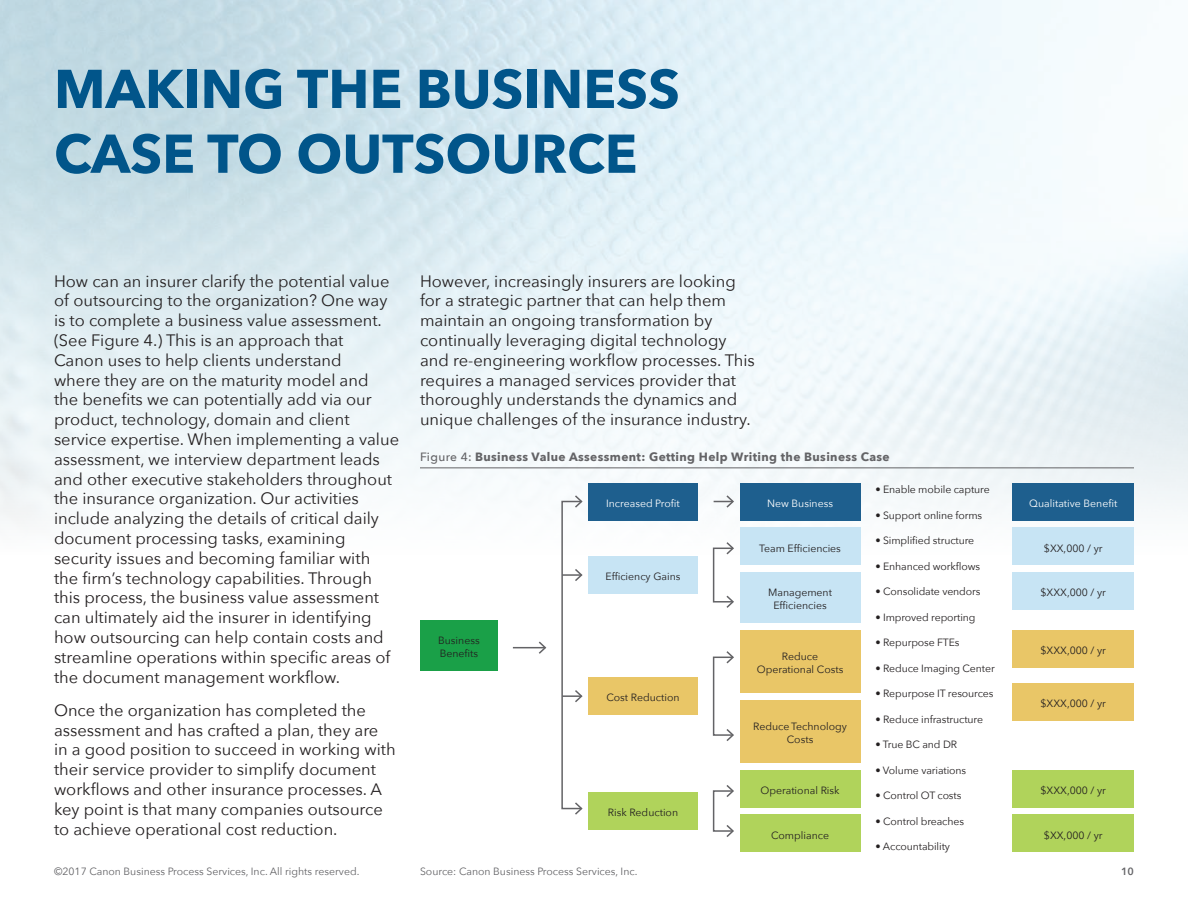
<style>
.page{position:relative;width:1188px;height:918px;background:#fff}
.page>*{position:absolute;margin:0;border:0;box-sizing:border-box;transform-origin:0 0}
.t1{font:700 54px/64.8px "Avenir Next";color:#01558a}
.t2{font:16.5px/19.8px "Avenir Next";color:#231f20}
.t3{font:700 12px "Avenir Next";letter-spacing:.03em;color:#636366}
.t4{font:10.5px/12.6px "Avenir Next";letter-spacing:-.01em;color:#231f20;text-align:center}
.t5{font:10.5px "Avenir Next";color:#636366}
.t6{font:10.5px "Avenir Next";color:#fff}
.t7{font:600 10.5px "Avenir Next";color:#636366}
.s1{font-weight:500}
</style>
<div class="page">
<img style="left:0;top:0;width:1188px;height:852px">
<div style="left:420px;top:620px;width:78px;height:50px;background:#1aa048"></div>
<div style="left:1013px;top:483px;width:121px;height:37px;background:#1e5f8e"></div>
<div style="left:1013px;top:630px;width:121px;height:37px;background:#e9c667"></div>
<div style="left:1013px;top:683px;width:121px;height:38px;background:#e9c667"></div>
<div style="left:1013px;top:528px;width:121px;height:37px;background:#c7e4f4"></div>
<div style="left:1013px;top:572px;width:121px;height:38px;background:#c7e4f4"></div>
<div style="left:1013px;top:770px;width:121px;height:37px;background:#b0d35b"></div>
<div style="left:1013px;top:815px;width:121px;height:37px;background:#b0d35b"></div>
<hr style="left:420px;top:467px;width:714px;height:1px;background:#636366">
<div style="left:588px;top:483px;width:110px;height:37px;background:#1e5f8e"></div>
<div style="left:588px;top:677px;width:110px;height:38px;background:#e9c667"></div>
<div style="left:588px;top:556px;width:110px;height:38px;background:#c7e4f4"></div>
<div style="left:588px;top:792px;width:110px;height:38px;background:#b0d35b"></div>
<div style="left:561px;top:501px;width:21px;height:308px;border:2px solid #636366"></div>
<svg style="left:573px;top:494px;width:11px;height:15px"></svg>
<svg style="left:573px;top:801px;width:11px;height:15px"></svg>
<svg style="left:562px;top:688px;width:22px;height:16px"></svg>
<svg style="left:562px;top:567px;width:22px;height:16px"></svg>
<hr style="left:513px;top:647px;width:32px;height:1px;background:#636366">
<svg style="left:537px;top:640px;width:10px;height:15px"></svg>
<div style="left:740px;top:483px;width:120px;height:37px;background:#1e5f8e"></div>
<div style="left:740px;top:630px;width:120px;height:63px;background:#e9c667"></div>
<div style="left:740px;top:700px;width:120px;height:63px;background:#e9c667"></div>
<div style="left:740px;top:770px;width:120px;height:37px;background:#b0d35b"></div>
<div style="left:740px;top:815px;width:120px;height:37px;background:#b0d35b"></div>
<div style="left:740px;top:528px;width:120px;height:37px;background:#c7e4f4"></div>
<div style="left:740px;top:572px;width:120px;height:50px;background:#c7e4f4"></div>
<svg style="left:714px;top:494px;width:21px;height:15px"></svg>
<div style="left:713px;top:548px;width:21px;height:55px;border:2px solid #636366"></div>
<svg style="left:725px;top:541px;width:10px;height:15px"></svg>
<svg style="left:725px;top:594px;width:10px;height:15px"></svg>
<div style="left:713px;top:790px;width:21px;height:42px;border:2px solid #636366"></div>
<svg style="left:725px;top:783px;width:10px;height:16px"></svg>
<svg style="left:725px;top:823px;width:10px;height:16px"></svg>
<div style="left:713px;top:657px;width:21px;height:79px;border:2px solid #636366"></div>
<svg style="left:725px;top:650px;width:10px;height:15px"></svg>
<svg style="left:725px;top:727px;width:10px;height:16px"></svg>
<h1 class="t1" style="left:54px;top:56px;width:627px">MAKING THE BUSINESS<br>CASE TO OUTSOURCE</h1>
<p class="t2" style="left:54px;top:271px;width:347px">How can an insurer clarify the potential value of outsourcing to the organization? One way is to complete a business value assessment. (See Figure 4.) This is an approach that<br>Canon uses to help clients understand<br>where they are on the maturity model and<br>the benefits we can potentially add via our product, technology, domain and client service expertise. When implementing a value assessment, we interview department leads and other executive stakeholders throughout the insurance organization. Our activities include analyzing the details of critical daily document processing tasks, examining security issues and becoming familiar with<br>the firm’s technology capabilities. Through this process, the business value assessment can ultimately aid the insurer in identifying how outsourcing can help contain costs and streamline operations within specific areas of the document management workflow.</p>
<p class="t2" style="left:54px;top:700px;width:343px">Once the organization has completed the assessment and has crafted a plan, they are in a good position to succeed in working with their service provider to simplify document workflows and other insurance processes. A key point is that many companies outsource to achieve operational cost reduction.</p>
<p class="t2" style="left:420px;top:271px;width:336px">However, increasingly insurers are looking for a strategic partner that can help them maintain an ongoing transformation by continually leveraging digital technology and re-engineering workflow processes. This requires a managed services provider that thoroughly understands the dynamics and unique challenges of the insurance industry.</p>
<p class="t3" style="left:420px;top:449px;width:471px"><span class="s1">Figure 4:</span> Business Value Assessment: Getting Help Writing the Business Case</p>
<p class="t4" style="left:875px;top:483px;width:116px">• Enable mobile capture</p>
<p class="t4" style="left:875px;top:509px;width:108px">• Support online forms</p>
<p class="t4" style="left:875px;top:534px;width:100px">• Simplified structure</p>
<p class="t4" style="left:875px;top:560px;width:106px">• Enhanced workflows</p>
<p class="t4" style="left:875px;top:585px;width:106px">• Consolidate vendors</p>
<p class="t4" style="left:875px;top:611px;width:102px">• Improved reporting</p>
<p class="t4" style="left:875px;top:636px;width:86px">• Repurpose FTEs</p>
<p class="t4" style="left:875px;top:662px;width:121px">• Reduce Imaging Center</p>
<p class="t4" style="left:875px;top:687px;width:119px">• Repurpose IT resources</p>
<p class="t4" style="left:875px;top:713px;width:109px">• Reduce infrastructure</p>
<p class="t4" style="left:875px;top:738px;width:83px">• True BC and DR</p>
<p class="t4" style="left:875px;top:764px;width:92px">• Volume variations</p>
<p class="t4" style="left:875px;top:789px;width:87px">• Control OT costs</p>
<p class="t4" style="left:875px;top:815px;width:90px">• Control breaches</p>
<p class="t4" style="left:875px;top:840px;width:76px">• Accountability</p>
<p class="t6" style="left:606px;top:497px;width:75px">Increased Profit</p>
<p class="t6" style="left:767px;top:497px;width:67px">New Business</p>
<p class="t4" style="left:759px;top:542px;width:83px">Team Efficiencies</p>
<p class="t4" style="left:768px;top:586px;width:65px">Management<br>Efficiencies</p>
<p class="t4" style="left:606px;top:570px;width:76px">Efficiency Gains</p>
<p class="t4" style="left:438px;top:634px;width:43px;text-align:left">Business<br>Benefits</p>
<p class="t4" style="left:757px;top:650px;width:88px">Reduce<br>Operational Costs</p>
<p class="t4" style="left:606px;top:691px;width:75px">Cost Reduction</p>
<p class="t4" style="left:753px;top:720px;width:95px">Reduce Technology<br>Costs</p>
<p class="t4" style="left:761px;top:784px;width:81px">Operational Risk</p>
<p class="t4" style="left:771px;top:829px;width:60px">Compliance</p>
<p class="t4" style="left:608px;top:806px;width:72px">Risk Reduction</p>
<p class="t6" style="left:1029px;top:497px;width:90px">Qualitative Benefit</p>
<p class="t4" style="left:1044px;top:542px;width:60px">$XX,000 / yr</p>
<p class="t4" style="left:1041px;top:586px;width:67px">$XXX,000 / yr</p>
<p class="t4" style="left:1041px;top:644px;width:67px">$XXX,000 / yr</p>
<p class="t4" style="left:1041px;top:697px;width:67px">$XXX,000 / yr</p>
<p class="t4" style="left:1041px;top:784px;width:67px">$XXX,000 / yr</p>
<p class="t4" style="left:1044px;top:829px;width:60px">$XX,000 / yr</p>
<p class="t5" style="left:54px;top:865px;width:307px">©2017 Canon Business Process Services, Inc. All rights reserved.</p>
<p class="t7" style="left:1121px;top:864px;width:14px">10</p>
<p class="t5" style="left:420px;top:865px;width:219px">Source: Canon Business Process Services, Inc.</p>
</div>
